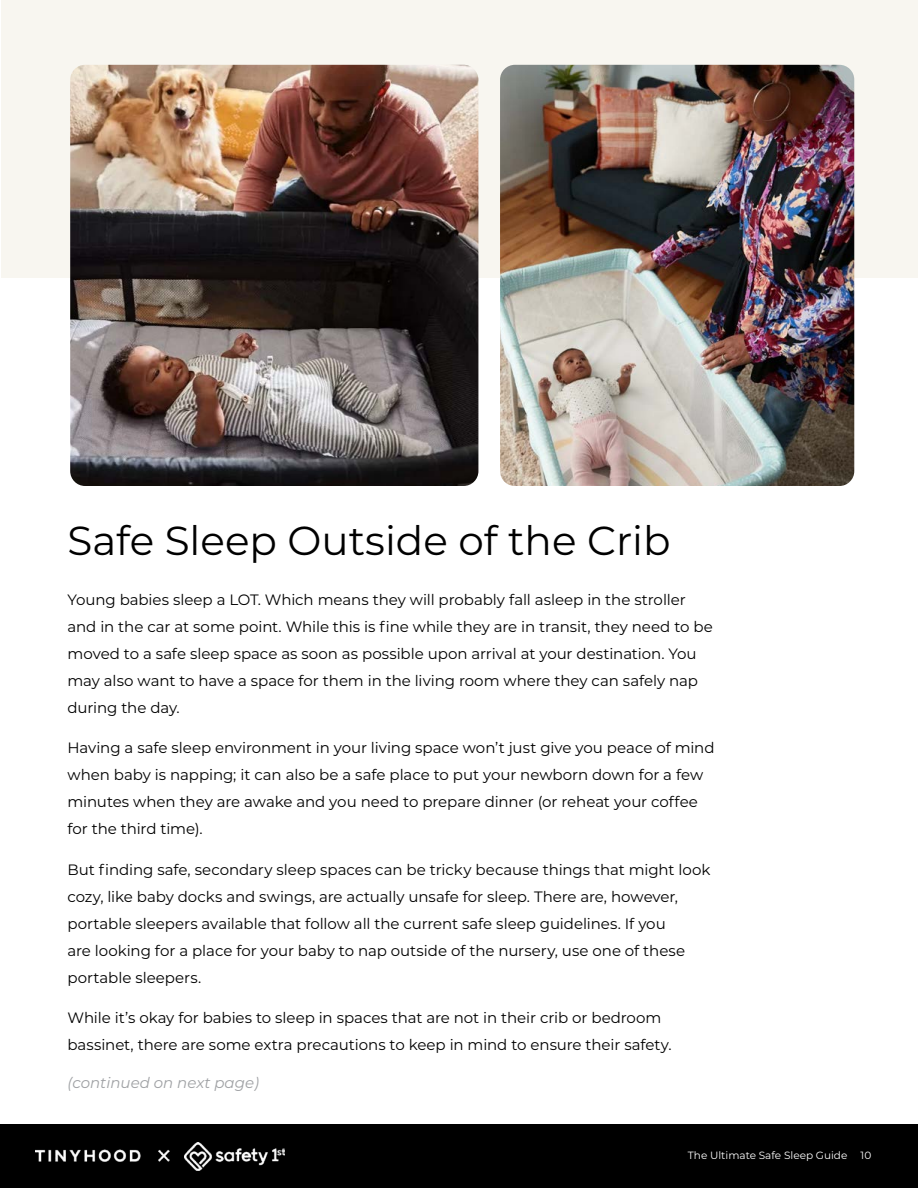
<style>
.page{position:relative;width:918px;height:1188px;background:#fff}
.page>*{position:absolute;margin:0;border:0;box-sizing:border-box;transform-origin:0 0}
.t1{font:40.5px "Montserrat";color:#000}
.t2{font:15px/27px "Montserrat";letter-spacing:-.005em;color:#000}
.t3{font:italic 15px "Montserrat";color:#9fa1a4}
.t4{font:10.5px "Montserrat";color:#fff}
</style>
<div class="page">
<div style="left:0;top:1125px;width:918px;height:63px;background:#000"></div>
<img style="left:36px;top:1149px;width:134px;height:13px">
<img style="left:184px;top:1142px;width:101px;height:28px">
<div style="left:1px;top:0;width:917px;height:278px;background:#f8f6f0"></div>
<img style="left:70px;top:65px;width:408px;height:421px">
<img style="left:500px;top:65px;width:354px;height:421px">
<h1 class="t1" style="left:68px;top:512px;width:605px">Safe Sleep Outside of the Crib</h1>
<p class="t2" style="left:68px;top:586px;width:647px">Young babies sleep a LOT. Which means they will probably fall asleep in the stroller and in the car at some point. While this is fine while they are in transit, they need to be moved to a safe sleep space as soon as possible upon arrival at your destination. You may also want to have a space for them in the living room where they can safely nap during the day.</p>
<p class="t2" style="left:68px;top:734px;width:649px">Having a safe sleep environment in your living space won’t just give you peace of mind when baby is napping; it can also be a safe place to put your newborn down for a few minutes when they are awake and you need to prepare dinner (or reheat your coffee for the third time).</p>
<p class="t2" style="left:68px;top:856px;width:644px">But finding safe, secondary sleep spaces can be tricky because things that might look cozy, like baby docks and swings, are actually unsafe for sleep. There are, however, portable sleepers available that follow all the current safe sleep guidelines. If you<br>are looking for a place for your baby to nap outside of the nursery, use one of these portable sleepers.</p>
<p class="t2" style="left:68px;top:1004px;width:606px">While it’s okay for babies to sleep in spaces that are not in their crib or bedroom bassinet, there are some extra precautions to keep in mind to ensure their safety.</p>
<p class="t3" style="left:68px;top:1072px;width:193px">(continued on next page)</p>
<p class="t4" style="left:688px;top:1148px;width:161px">The Ultimate Safe Sleep Guide</p>
<p class="t4" style="left:861px;top:1148px;width:12px">10</p>
</div>
